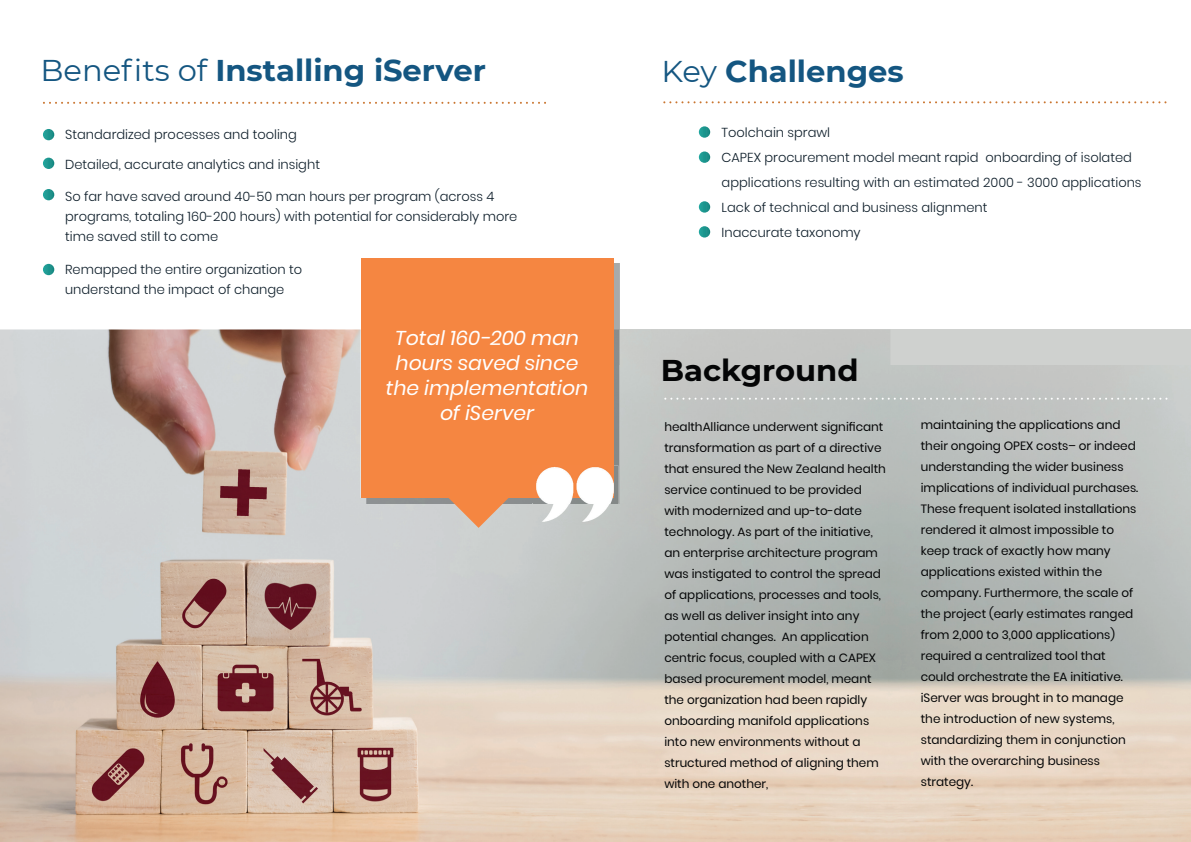
<style>
.page{position:relative;width:1191px;height:842px;background:#fff}
.page>*{position:absolute;margin:0;border:0;box-sizing:border-box;transform-origin:0 0}
.t1{font:700 30px "Montserrat";color:#145681}
.t2{font:700 30px "Montserrat";color:#040506}
.t3{font:italic 20px/25px "Poppins";color:#fff;text-align:center}
.t4{font:300 13px/25px "Poppins";color:#0d1d29}
.t5{font:12px/21px "Poppins";color:#040506}
.s1{font-weight:400}
</style>
<div class="page">
<div style="left:546px;top:329px;width:645px;height:36px;background:#cfd1cf"></div>
<img style="left:0;top:329px;width:890px;height:513px">
<img style="left:613px;top:264px;width:6px;height:240px">
<img style="left:366px;top:498px;width:166px;height:6px">
<div style="left:361px;top:258px;width:252px;height:240px;background:#f58641"></div>
<svg style="left:448px;top:498px;width:60px;height:30px;background:#dfa987"></svg>
<img style="left:532px;top:465px;width:86px;height:60px">
<img style="left:532px;top:465px;width:81px;height:33px">
<svg style="left:699px;top:126px;width:11px;height:12px"></svg>
<svg style="left:699px;top:151px;width:11px;height:12px"></svg>
<svg style="left:699px;top:201px;width:11px;height:12px"></svg>
<svg style="left:699px;top:226px;width:11px;height:12px"></svg>
<svg style="left:43px;top:129px;width:11px;height:11px"></svg>
<svg style="left:43px;top:158px;width:11px;height:11px"></svg>
<svg style="left:43px;top:189px;width:11px;height:11px"></svg>
<svg style="left:43px;top:264px;width:11px;height:11px"></svg>
<svg style="left:663px;top:101px;width:503px;height:2px"></svg>
<svg style="left:43px;top:102px;width:503px;height:2px"></svg>
<svg style="left:664px;top:398px;width:503px;height:2px"></svg>
<h1 class="t1" style="left:40px;top:49px;width:447px"><span class="s1">Benefits of</span> Installing iServer</h1>
<h1 class="t1" style="left:661px;top:50px;width:244px"><span class="s1">Key</span> Challenges</h1>
<p class="t4" style="left:65px;top:122px;width:233px">Standardized processes and tooling</p>
<p class="t4" style="left:65px;top:152px;width:256px">Detailed, accurate analytics and insight</p>
<p class="t4" style="left:65px;top:187px;width:454px;line-height:20px">So far have saved around 40-50 man hours per program (across 4 programs, totaling 160-200 hours) with potential for considerably more time saved still to come</p>
<p class="t4" style="left:65px;top:260px;width:239px;line-height:20px">Remapped the entire organization to understand the impact of change</p>
<h2 class="t3" style="left:386px;top:326px;width:204px">Total 160-200 man hours saved since the implementation of iServer</h2>
<p class="t4" style="left:721px;top:120px;width:421px">Toolchain sprawl<br>CAPEX procurement model meant rapid onboarding of isolated applications resulting with an estimated 2000 - 3000 applications Lack of technical and business alignment<br>Inaccurate taxonomy</p>
<h1 class="t2" style="left:660px;top:349px;width:199px">Background</h1>
<p class="t5" style="left:664px;top:416px;width:223px">healthAlliance underwent significant transformation as part of a directive that ensured the New Zealand health service continued to be provided with modernized and up-to-date technology. As part of the initiative, an enterprise architecture program was instigated to control the spread of applications, processes and tools, as well as deliver insight into any potential changes. An application centric focus, coupled with a CAPEX based procurement model, meant the organization had been rapidly onboarding manifold applications into new environments without a structured method of aligning them with one another,</p>
<p class="t5" style="left:920px;top:414px;width:219px">maintaining the applications and their ongoing OPEX costs– or indeed understanding the wider business implications of individual purchases.<br>These frequent isolated installations rendered it almost impossible to keep track of exactly how many applications existed within the company. Furthermore, the scale of the project (early estimates ranged from 2,000 to 3,000 applications) required a centralized tool that could orchestrate the EA initiative. iServer was brought in to manage the introduction of new systems, standardizing them in conjunction with the overarching business strategy.</p>
</div>
